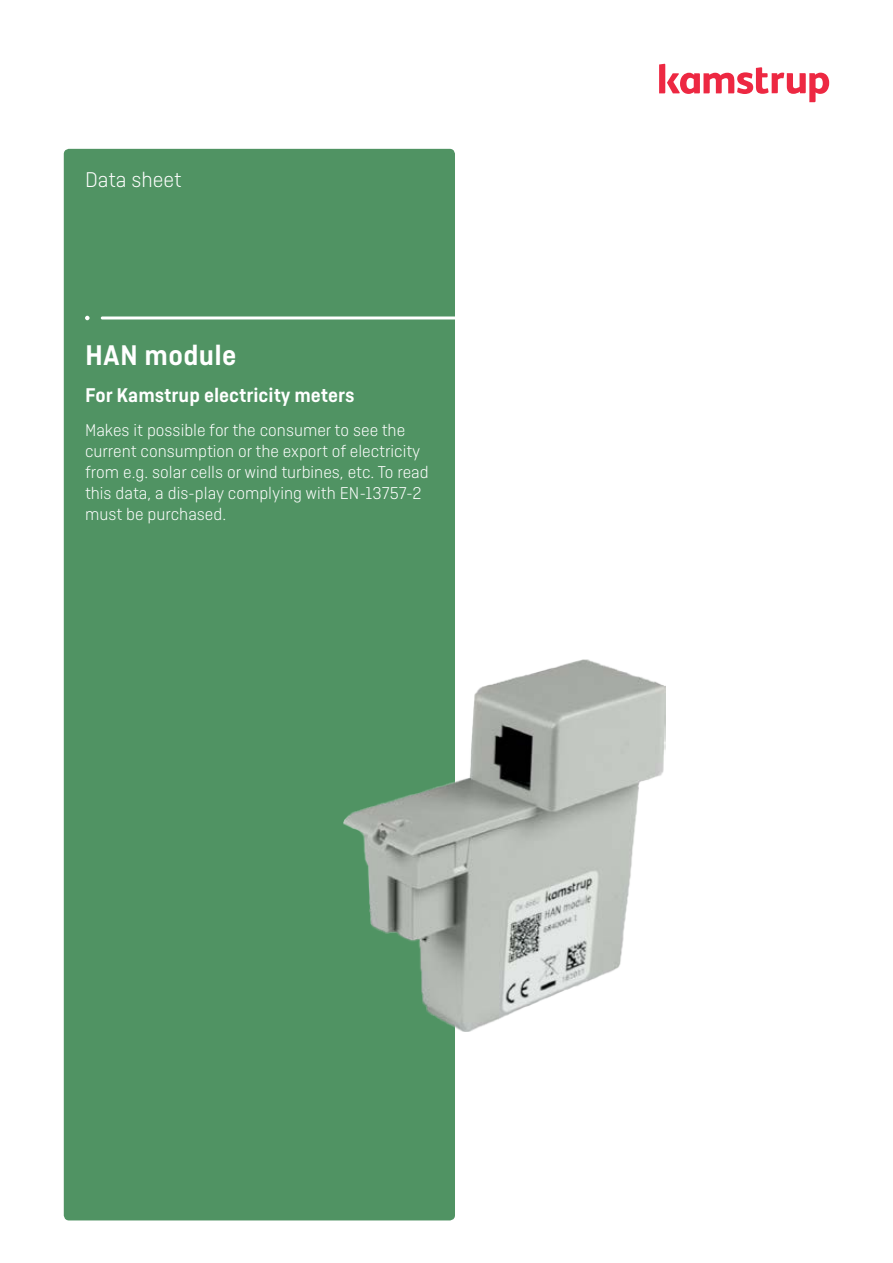
<style>
.page{position:relative;width:893px;height:1263px;background:#fff}
.page>*{position:absolute;margin:0;border:0;box-sizing:border-box;transform-origin:0 0}
.t1{font:600 30px "Ciutadella";letter-spacing:.01em;color:#fff}
.t2{font:300 22.5px "Ciutadella";color:#fff}
.t3{font:600 21px "Ciutadella";color:#fff}
.t4{font:300 18px/21px "Ciutadella";color:#fff}
</style>
<div class="page">
<div style="left:64px;top:149px;width:391px;height:1071px;background:#509363;border-radius:5px"></div>
<img style="left:344px;top:659px;width:321px;height:372px">
<svg style="left:85px;top:316px;width:370px;height:4px"></svg>
<svg style="left:659px;top:64px;width:170px;height:38px"></svg>
<p class="t2" style="left:85px;top:168px;width:98px">Data sheet</p>
<h1 class="t1" style="left:85px;top:338px;width:153px">HAN module</h1>
<p class="t3" style="left:85px;top:383px;width:271px">For Kamstrup electricity meters</p>
<p class="t4" style="left:85px;top:419px;width:345px">Makes it possible for the consumer to see the current consumption or the export of electricity from e.g. solar cells or wind turbines, etc. To read this data, a dis-play complying with EN-13757-2 must be purchased.</p>
</div>
